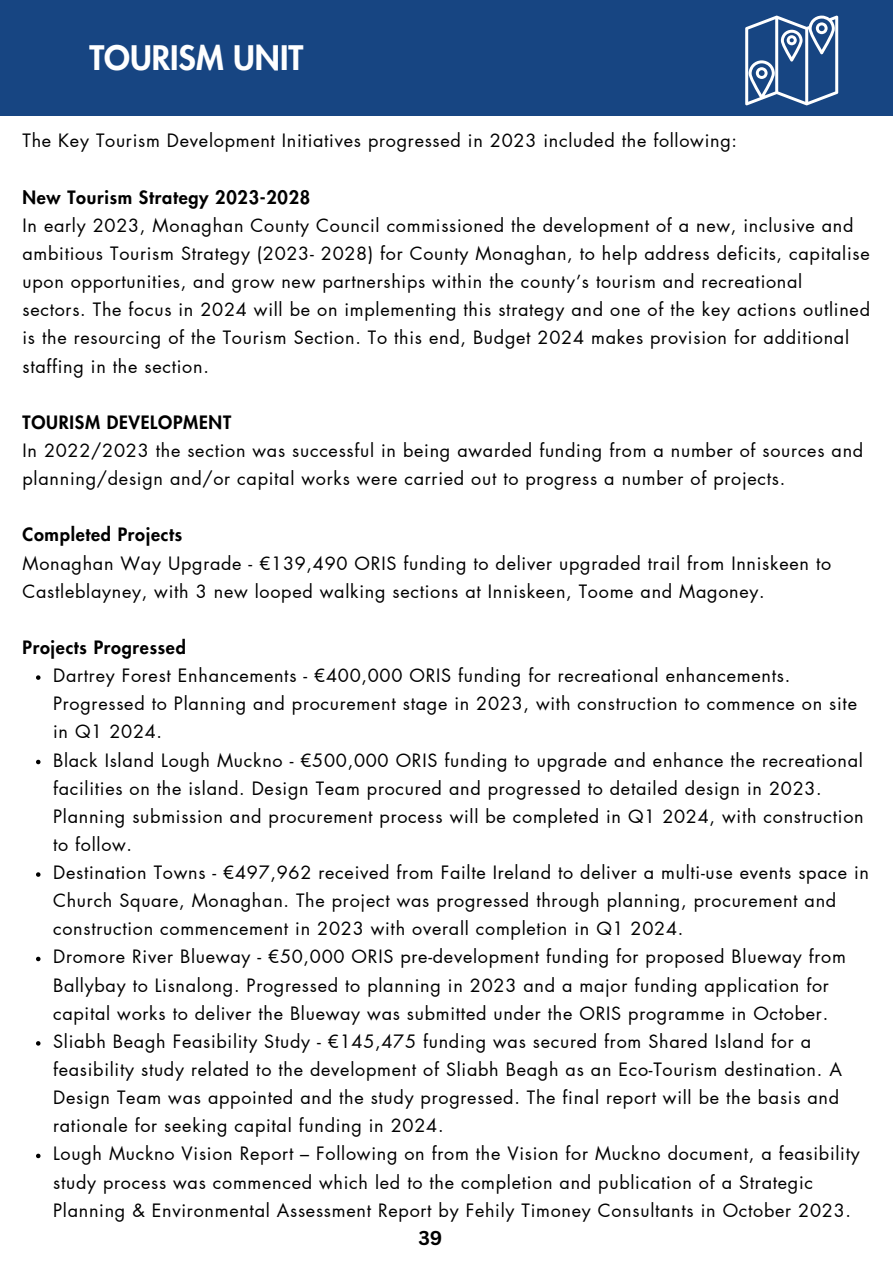
<style>
.page{position:relative;width:893px;height:1264px;background:#fff}
.page>*{position:absolute;margin:0;border:0;box-sizing:border-box;transform-origin:0 0}
.t1{font:800 33px "Futura LT Pro";color:#fff}
.t2{font:700 19.5px "Canva Sans";color:#000}
.t3{font:18px/28.2px "Futura LT Pro";letter-spacing:.04em;color:#000}
.t4{font:800 18px "Futura LT Pro";letter-spacing:.04em;color:#000}
</style>
<div class="page">
<div style="left:0;top:0;width:892px;height:116px;background:#174582"></div>
<svg style="left:36px;top:675px;width:4px;height:5px"></svg>
<svg style="left:36px;top:759px;width:4px;height:5px"></svg>
<svg style="left:36px;top:872px;width:4px;height:4px"></svg>
<svg style="left:36px;top:956px;width:4px;height:5px"></svg>
<svg style="left:36px;top:1041px;width:4px;height:4px"></svg>
<svg style="left:36px;top:1153px;width:4px;height:5px"></svg>
<svg style="left:745px;top:15px;width:93px;height:90px"></svg>
<h1 class="t1" style="left:89px;top:43px;width:215px">TOURISM UNIT</h1>
<p class="t3" style="left:22px;top:127px;width:716px">The Key Tourism Development Initiatives progressed in 2023 included the following:</p>
<p class="t4" style="left:22px;top:189px;width:289px">New Tourism Strategy 2023-2028</p>
<p class="t3" style="left:22px;top:212px;width:849px">In early 2023, Monaghan County Council commissioned the development of a new, inclusive and ambitious Tourism Strategy (2023- 2028) for County Monaghan, to help address deficits, capitalise upon opportunities, and grow new partnerships within the county’s tourism and recreational sectors. The focus in 2024 will be on implementing this strategy and one of the key actions outlined is the resourcing of the Tourism Section. To this end, Budget 2024 makes provision for additional staffing in the section.</p>
<p class="t4" style="left:22px;top:414px;width:210px">TOURISM DEVELOPMENT</p>
<p class="t3" style="left:22px;top:437px;width:842px">In 2022/2023 the section was successful in being awarded funding from a number of sources and planning/design and/or capital works were carried out to progress a number of projects.</p>
<p class="t4" style="left:22px;top:526px;width:161px">Completed Projects</p>
<p class="t3" style="left:22px;top:549px;width:810px">Monaghan Way Upgrade - €139,490 ORIS funding to deliver upgraded trail from Inniskeen to<br>Castleblayney, with 3 new looped walking sections at Inniskeen, Toome and Magoney.</p>
<p class="t4" style="left:22px;top:639px;width:165px">Projects Progressed</p>
<p class="t3" style="left:53px;top:662px;width:817px">Dartrey Forest Enhancements - €400,000 ORIS funding for recreational enhancements.<br>Progressed to Planning and procurement stage in 2023, with construction to commence on site in Q1 2024.<br>Black Island Lough Muckno - €500,000 ORIS funding to upgrade and enhance the recreational facilities on the island. Design Team procured and progressed to detailed design in 2023.<br>Planning submission and procurement process will be completed in Q1 2024, with construction to follow.<br>Destination Towns - €497,962 received from Failte Ireland to deliver a multi-use events space in Church Square, Monaghan. The project was progressed through planning, procurement and construction commencement in 2023 with overall completion in Q1 2024.<br>Dromore River Blueway - €50,000 ORIS pre-development funding for proposed Blueway from Ballybay to Lisnalong. Progressed to planning in 2023 and a major funding application for capital works to deliver the Blueway was submitted under the ORIS programme in October.<br>Sliabh Beagh Feasibility Study - €145,475 funding was secured from Shared Island for a feasibility study related to the development of Sliabh Beagh as an Eco-Tourism destination. A Design Team was appointed and the study progressed. The final report will be the basis and rationale for seeking capital funding in 2024.<br>Lough Muckno Vision Report – Following on from the Vision for Muckno document, a feasibility study process was commenced which led to the completion and publication of a Strategic Planning &amp; Environmental Assessment Report by Fehily Timoney Consultants in October 2023.</p>
<p class="t2" style="left:418px;top:1224px;width:26px">39</p>
</div>
